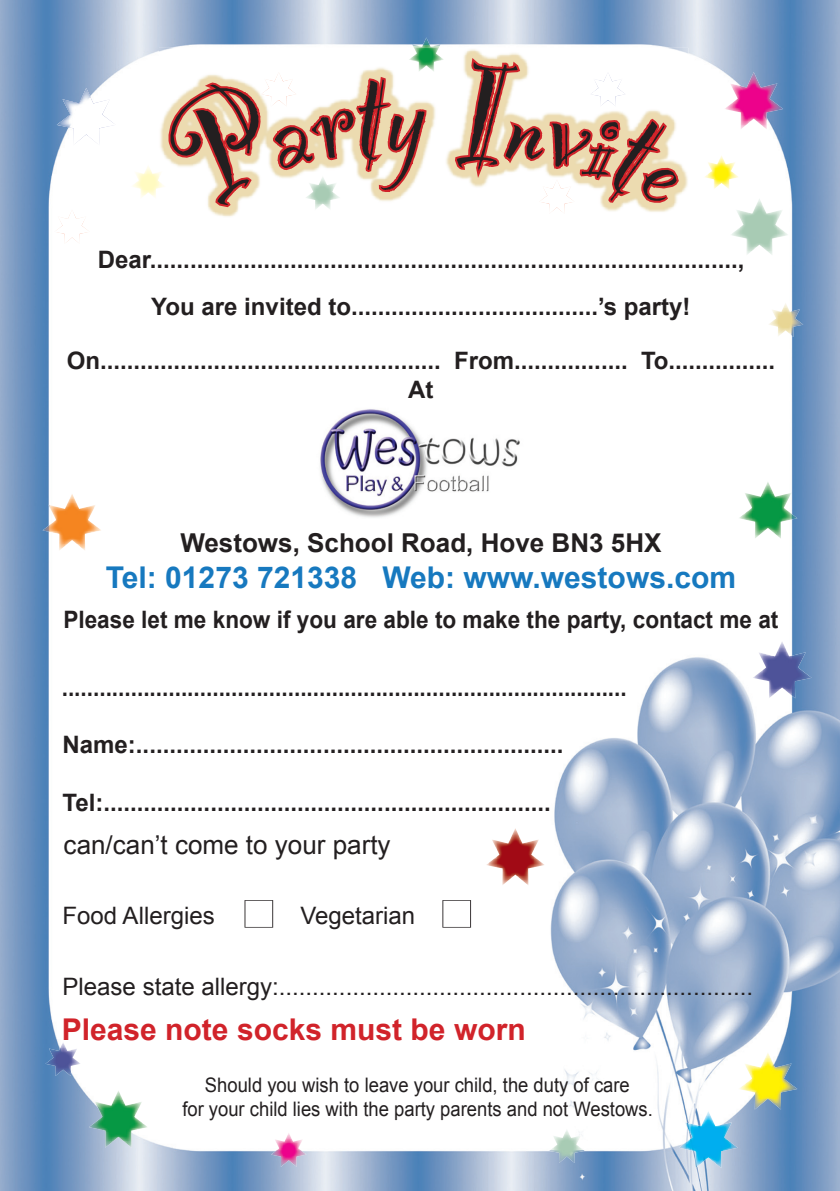
<style>
.page{position:relative;width:840px;height:1191px;background:#fff}
.page>*{position:absolute;margin:0;border:0;box-sizing:border-box;transform-origin:0 0}
.t1{font:700 30px "Arial";color:#1779bf}
.t2{font:700 30px "Arial";color:#d1232a}
.t3{font:700 26px "Arial";color:#231f20}
.t4{font:26px "Arial";color:#231f20}
.t5{font:700 24px/47.6px "Arial";color:#231f20;text-align:center}
.t6{font:700 24px "Arial";color:#231f20;scale:.94 1}
.t7{font:24px "Arial";color:#231f20}
.t8{font:20px/24px "Arial";color:#231f20;text-align:center;scale:.92 1}
</style>
<div class="page">
<img style="left:0;top:0;width:839px;height:1191px">
<img style="left:159px;top:48px;width:529px;height:170px">
<img style="left:738px;top:1052px;width:59px;height:57px">
<img style="left:738px;top:481px;width:59px;height:58px">
<img style="left:485px;top:828px;width:59px;height:57px">
<img style="left:57px;top:88px;width:59px;height:57px">
<img style="left:752px;top:641px;width:59px;height:57px">
<img style="left:678px;top:1110px;width:59px;height:58px">
<img style="left:723px;top:72px;width:59px;height:57px">
<img style="left:729px;top:198px;width:59px;height:58px">
<img style="left:43px;top:493px;width:58px;height:58px">
<img style="left:767px;top:302px;width:35px;height:35px">
<img style="left:45px;top:1041px;width:36px;height:35px">
<img style="left:703px;top:155px;width:35px;height:34px">
<img style="left:271px;top:1132px;width:35px;height:34px">
<img style="left:412px;top:38px;width:28px;height:10px">
<img style="left:408px;top:48px;width:36px;height:24px">
<img style="left:54px;top:210px;width:36px;height:34px">
<img style="left:130px;top:164px;width:27px;height:35px">
<img style="left:549px;top:1128px;width:35px;height:35px">
<img style="left:261px;top:72px;width:35px;height:1px">
<img style="left:89px;top:1090px;width:59px;height:57px">
<img style="left:312px;top:404px;width:218px;height:114px">
<svg style="left:244px;top:899px;width:29px;height:28px"></svg>
<svg style="left:442px;top:899px;width:29px;height:28px"></svg>
<svg style="left:157px;top:73px;width:271px;height:143px"></svg>
<svg style="left:452px;top:25px;width:230px;height:350px"></svg>
<p class="t5" style="left:98px;top:235px;width:647px">Dear........................................................................................,<br>You are invited to.....................................’s party!</p>
<p class="t5" style="left:67px;top:346px;width:709px;line-height:28.8px">On................................................... From................. To................<br>At</p>
<p class="t3" style="left:180px;top:528px;width:482px">Westows, School Road, Hove BN3 5HX</p>
<p class="t1" style="left:106px;top:560px;width:631px">Tel: 01273 721338 Web: www.westows.com</p>
<p class="t6" style="left:63px;top:606px;width:761px">Please let me know if you are able to make the party, contact me at</p>
<p class="t6" style="left:62px;top:673px;width:602px">..........................................................................................</p>
<p class="t5" style="left:62px;top:721px;width:502px">Name:................................................................</p>
<p class="t5" style="left:62px;top:778px;width:489px">Tel:...................................................................</p>
<p class="t4" style="left:64px;top:830px;width:328px">can/can’t come to your party</p>
<p class="t7" style="left:62px;top:901px;width:154px">Food Allergies</p>
<p class="t7" style="left:300px;top:901px;width:116px">Vegetarian</p>
<p class="t7" style="left:62px;top:973px;width:691px">Please state allergy:.......................................................................</p>
<p class="t2" style="left:62px;top:1012px;width:465px">Please note socks must be worn</p>
<p class="t8" style="left:182px;top:1073px;width:512px">Should you wish to leave your child, the duty of care<br>for your child lies with the party parents and not Westows.</p>
</div>
